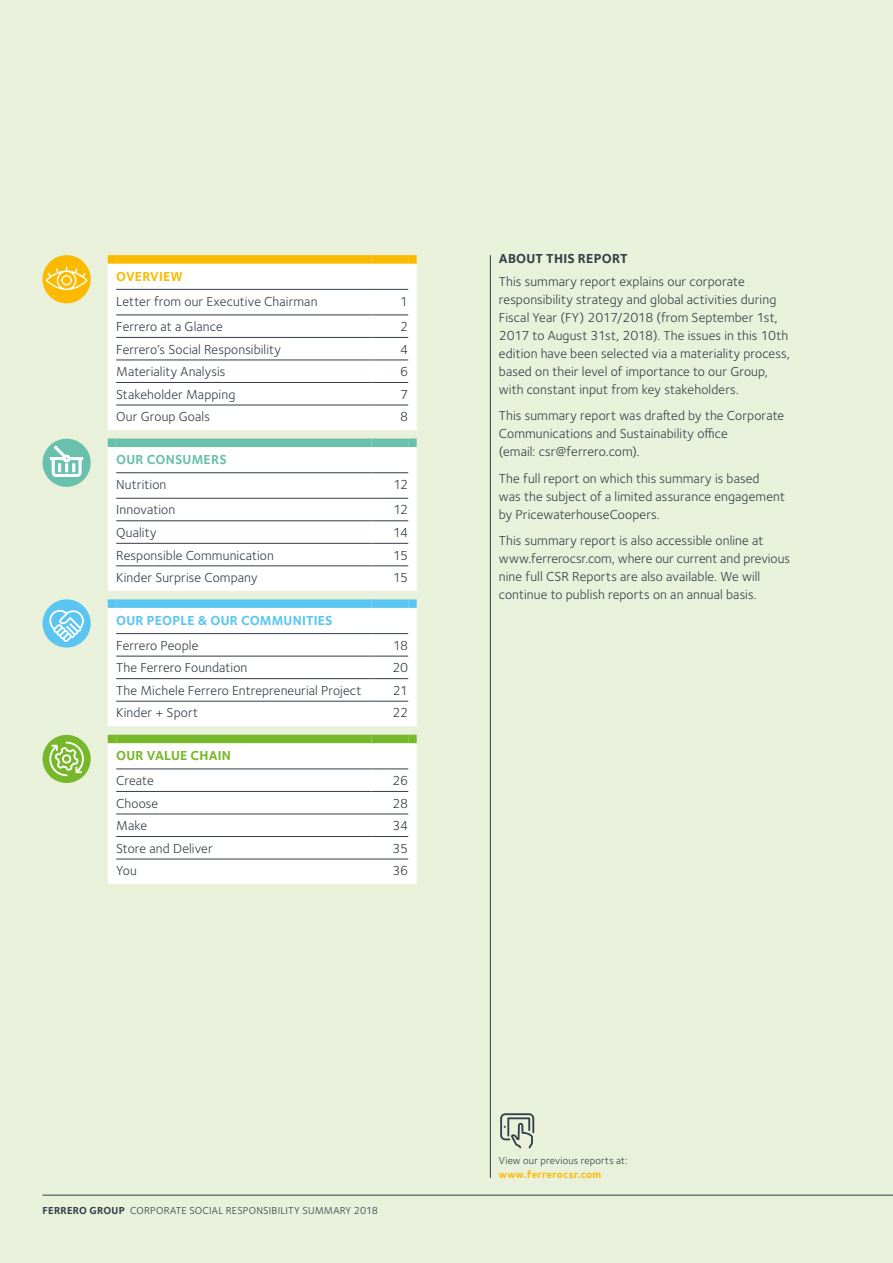
<style>
.page{position:relative;width:893px;height:1263px;background:#e9f1da}
.page>*{position:absolute;margin:0;border:0;box-sizing:border-box;transform-origin:0 0}
.t1{font:13.5px/18px "Foundry Sterling";letter-spacing:.01em;color:#333e48}
.t2{font:700 13.5px "Foundry Sterling";letter-spacing:.015em;color:#5bc5f2}
.t3{font:700 13.5px "Foundry Sterling";letter-spacing:.015em;color:#333e48}
.t4{font:700 13.5px "Foundry Sterling";letter-spacing:.015em;color:#76b82a}
.t5{font:700 13.5px "Foundry Sterling";letter-spacing:.015em;color:#69c0ac}
.t6{font:700 13.5px "Foundry Sterling";letter-spacing:.015em;color:#fbba00}
.t7{font:10.5px "Foundry Sterling";letter-spacing:.02em;color:#333e48}
.t8{font:700 10.5px "Foundry Sterling";letter-spacing:.02em;color:#fbba00}
.s1{font-weight:700}
</style>
<div class="page">
<hr style="left:490px;top:255px;width:1px;height:923px;background:#333e48">
<div style="left:43px;top:255px;width:48px;height:48px;background:#fbba00;border-radius:50%"></div>
<svg style="left:45px;top:266px;width:43px;height:25px"></svg>
<div style="left:43px;top:439px;width:48px;height:48px;background:#69c0ac;border-radius:50%"></div>
<svg style="left:50px;top:446px;width:33px;height:31px"></svg>
<div style="left:43px;top:599px;width:48px;height:48px;background:#5bc5f2;border-radius:50%"></div>
<svg style="left:49px;top:609px;width:35px;height:33px"></svg>
<div style="left:43px;top:735px;width:48px;height:48px;background:#76b82a;border-radius:50%"></div>
<svg style="left:49px;top:742px;width:35px;height:34px"></svg>
<svg style="left:500px;top:1113px;width:34px;height:35px"></svg>
<hr style="left:43px;top:1195px;width:850px;height:1px;background:#333e48">
<svg style="left:108px;top:264px;width:309px;height:620px;background:#fbfcfb"></svg>
<div style="left:108px;top:255px;width:8px;height:9px;background:#fbba00"></div>
<div style="left:116px;top:255px;width:255px;height:9px;background:#fbba00"></div>
<div style="left:371px;top:255px;width:37px;height:9px;background:#fbba00"></div>
<div style="left:408px;top:255px;width:9px;height:9px;background:#fbba00"></div>
<hr style="left:116px;top:289px;width:255px;height:1px;background:#333e48">
<hr style="left:371px;top:289px;width:37px;height:1px;background:#333e48">
<div style="left:108px;top:438px;width:8px;height:9px;background:#69c0ac"></div>
<div style="left:116px;top:438px;width:255px;height:9px;background:#69c0ac"></div>
<div style="left:371px;top:438px;width:37px;height:9px;background:#69c0ac"></div>
<div style="left:408px;top:438px;width:9px;height:9px;background:#69c0ac"></div>
<div style="left:108px;top:599px;width:8px;height:9px;background:#5bc5f2"></div>
<div style="left:116px;top:599px;width:255px;height:9px;background:#5bc5f2"></div>
<div style="left:371px;top:599px;width:37px;height:9px;background:#5bc5f2"></div>
<div style="left:408px;top:599px;width:9px;height:9px;background:#5bc5f2"></div>
<div style="left:108px;top:735px;width:8px;height:8px;background:#76b82a"></div>
<div style="left:116px;top:735px;width:255px;height:8px;background:#76b82a"></div>
<div style="left:371px;top:735px;width:37px;height:8px;background:#76b82a"></div>
<div style="left:408px;top:735px;width:9px;height:8px;background:#76b82a"></div>
<hr style="left:116px;top:472px;width:255px;height:1px;background:#333e48">
<hr style="left:371px;top:472px;width:37px;height:1px;background:#333e48">
<hr style="left:116px;top:633px;width:255px;height:1px;background:#333e48">
<hr style="left:371px;top:633px;width:37px;height:1px;background:#333e48">
<hr style="left:116px;top:769px;width:255px;height:1px;background:#333e48">
<hr style="left:371px;top:769px;width:37px;height:1px;background:#333e48">
<hr style="left:116px;top:315px;width:255px;height:1px;background:#333e48">
<hr style="left:371px;top:315px;width:37px;height:1px;background:#333e48">
<hr style="left:116px;top:337px;width:255px;height:1px;background:#333e48">
<hr style="left:371px;top:337px;width:37px;height:1px;background:#333e48">
<hr style="left:116px;top:360px;width:255px;height:1px;background:#333e48">
<hr style="left:371px;top:360px;width:37px;height:1px;background:#333e48">
<hr style="left:116px;top:382px;width:255px;height:1px;background:#333e48">
<hr style="left:371px;top:382px;width:37px;height:1px;background:#333e48">
<hr style="left:116px;top:405px;width:255px;height:1px;background:#333e48">
<hr style="left:371px;top:405px;width:37px;height:1px;background:#333e48">
<hr style="left:116px;top:498px;width:255px;height:1px;background:#333e48">
<hr style="left:371px;top:498px;width:37px;height:1px;background:#333e48">
<hr style="left:116px;top:520px;width:255px;height:1px;background:#333e48">
<hr style="left:371px;top:520px;width:37px;height:1px;background:#333e48">
<hr style="left:116px;top:543px;width:255px;height:1px;background:#333e48">
<hr style="left:371px;top:543px;width:37px;height:1px;background:#333e48">
<hr style="left:116px;top:566px;width:255px;height:1px;background:#333e48">
<hr style="left:371px;top:566px;width:37px;height:1px;background:#333e48">
<hr style="left:116px;top:656px;width:255px;height:1px;background:#333e48">
<hr style="left:371px;top:656px;width:37px;height:1px;background:#333e48">
<hr style="left:116px;top:678px;width:255px;height:1px;background:#333e48">
<hr style="left:371px;top:678px;width:37px;height:1px;background:#333e48">
<hr style="left:116px;top:701px;width:255px;height:1px;background:#333e48">
<hr style="left:371px;top:701px;width:37px;height:1px;background:#333e48">
<hr style="left:116px;top:791px;width:255px;height:1px;background:#333e48">
<hr style="left:371px;top:791px;width:37px;height:1px;background:#333e48">
<hr style="left:116px;top:814px;width:255px;height:1px;background:#333e48">
<hr style="left:371px;top:814px;width:37px;height:1px;background:#333e48">
<hr style="left:116px;top:836px;width:255px;height:1px;background:#333e48">
<hr style="left:371px;top:836px;width:37px;height:1px;background:#333e48">
<hr style="left:116px;top:859px;width:255px;height:1px;background:#333e48">
<hr style="left:371px;top:859px;width:37px;height:1px;background:#333e48">
<p class="t6" style="left:116px;top:268px;width:68px">OVERVIEW</p>
<p class="t1" style="left:116px;top:292px;width:203px">Letter from our Executive Chairman</p>
<p class="t1" style="left:400px;top:292px;width:10px">1</p>
<p class="t1" style="left:116px;top:318px;width:108px">Ferrero at a Glance</p>
<p class="t1" style="left:400px;top:318px;width:10px">2</p>
<p class="t1" style="left:116px;top:340px;width:166px">Ferrero’s Social Responsibility</p>
<p class="t1" style="left:400px;top:340px;width:10px">4</p>
<p class="t1" style="left:116px;top:363px;width:111px">Materiality Analysis</p>
<p class="t1" style="left:400px;top:363px;width:10px">6</p>
<p class="t1" style="left:116px;top:385px;width:121px">Stakeholder Mapping</p>
<p class="t1" style="left:400px;top:385px;width:10px">7</p>
<p class="t1" style="left:116px;top:408px;width:95px">Our Group Goals</p>
<p class="t1" style="left:400px;top:408px;width:10px">8</p>
<p class="t5" style="left:116px;top:452px;width:112px">OUR CONSUMERS</p>
<p class="t1" style="left:116px;top:475px;width:52px">Nutrition</p>
<p class="t1" style="left:393px;top:475px;width:16px">12</p>
<p class="t1" style="left:116px;top:501px;width:61px">Innovation</p>
<p class="t1" style="left:393px;top:501px;width:16px">12</p>
<p class="t1" style="left:116px;top:524px;width:42px">Quality</p>
<p class="t1" style="left:393px;top:524px;width:17px">14</p>
<p class="t1" style="left:116px;top:546px;width:159px">Responsible Communication</p>
<p class="t1" style="left:393px;top:546px;width:16px">15</p>
<p class="t1" style="left:116px;top:569px;width:143px">Kinder Surprise Company</p>
<p class="t1" style="left:393px;top:569px;width:16px">15</p>
<p class="t2" style="left:116px;top:612px;width:218px">OUR PEOPLE &amp; OUR COMMUNITIES</p>
<p class="t1" style="left:116px;top:636px;width:84px">Ferrero People</p>
<p class="t1" style="left:393px;top:636px;width:17px">18</p>
<p class="t1" style="left:116px;top:659px;width:133px">The Ferrero Foundation</p>
<p class="t1" style="left:392px;top:659px;width:17px">20</p>
<p class="t1" style="left:116px;top:681px;width:247px">The Michele Ferrero Entrepreneurial Project</p>
<p class="t1" style="left:393px;top:681px;width:17px">21</p>
<p class="t1" style="left:116px;top:704px;width:83px">Kinder + Sport</p>
<p class="t1" style="left:392px;top:704px;width:17px">22</p>
<p class="t4" style="left:116px;top:748px;width:116px">OUR VALUE CHAIN</p>
<p class="t1" style="left:116px;top:772px;width:39px">Create</p>
<p class="t1" style="left:393px;top:772px;width:17px">26</p>
<p class="t1" style="left:116px;top:794px;width:44px">Choose</p>
<p class="t1" style="left:393px;top:794px;width:17px">28</p>
<p class="t1" style="left:116px;top:817px;width:32px">Make</p>
<p class="t1" style="left:392px;top:817px;width:17px">34</p>
<p class="t1" style="left:116px;top:839px;width:98px">Store and Deliver</p>
<p class="t1" style="left:393px;top:839px;width:17px">35</p>
<p class="t1" style="left:116px;top:862px;width:22px">You</p>
<p class="t1" style="left:392px;top:862px;width:17px">36</p>
<p class="t3" style="left:499px;top:251px;width:130px">ABOUT THIS REPORT</p>
<p class="t1" style="left:499px;top:272px;width:292px">This summary report explains our corporate responsibility strategy and global activities during Fiscal Year (FY) 2017/2018 (from September 1st, 2017 to August 31st, 2018). The issues in this 10th edition have been selected via a materiality process, based on their level of importance to our Group, with constant input from key stakeholders.</p>
<p class="t1" style="left:499px;top:407px;width:287px">This summary report was drafted by the Corporate<br>Communications and Sustainability office<br>(email: csr@ferrero.com).</p>
<p class="t1" style="left:499px;top:469px;width:288px">The full report on which this summary is based<br>was the subject of a limited assurance engagement by PricewaterhouseCoopers.</p>
<p class="t1" style="left:499px;top:532px;width:293px">This summary report is also accessible online at www.ferrerocsr.com, where our current and previous nine full CSR Reports are also available. We will continue to publish reports on an annual basis.</p>
<p class="t7" style="left:43px;top:1204px;width:337px"><span class="s1">FERRERO GROUP</span> CORPORATE SOCIAL RESPONSIBILITY SUMMARY 2018</p>
<p class="t7" style="left:499px;top:1155px;width:130px">View our previous reports at:</p>
<p class="t8" style="left:499px;top:1168px;width:104px">www.ferrerocsr.com</p>
</div>
